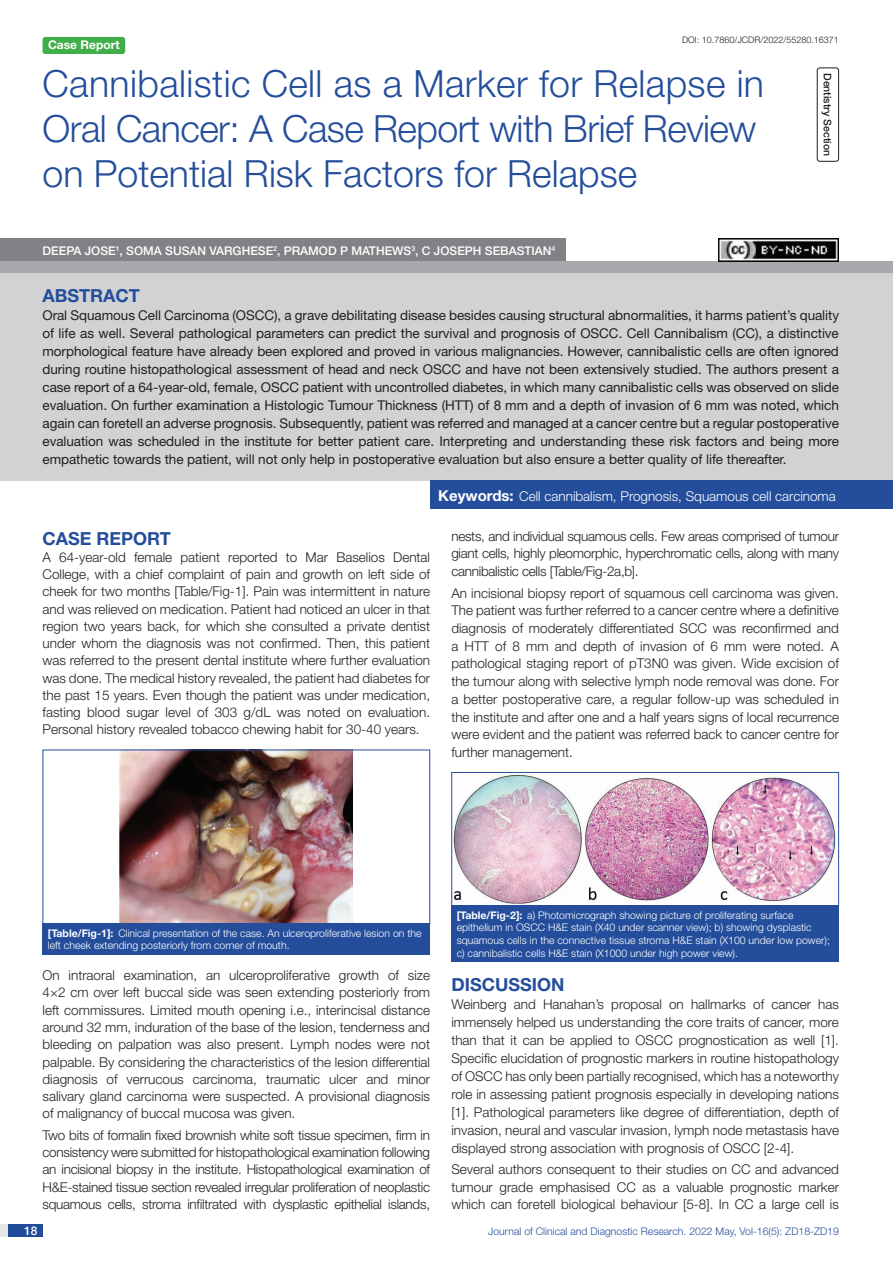
<style>
.page{position:relative;width:893px;height:1263px;background:#fff}
.page>*{position:absolute;margin:0;border:0;box-sizing:border-box;transform-origin:0 0}
.t1{font:300 37.5px/45px "Helvetica Neue";color:#244e9b}
.Heading{font:700 18px "Helvetica Neue";color:#244e9b}
.Abstract_head{font:700 18px "Helvetica Neue";color:#244e9b}
.Body_text{font:300 13.5px/17.2px "Helvetica Neue";color:#231f20;text-align:justify}
.Abstract_Text{font:13.5px/18px "Helvetica Neue";letter-spacing:-.005em;color:#231f20;text-align:justify}
.Key_words{font:300 13.5px "Helvetica Neue";color:#fff}
.Author{font:500 12px "Helvetica Neue";color:#fff}
.t2{font:700 12px "Helvetica Neue";color:#fff}
.TABLE_FIG{font:300 10.5px/12.6px "Helvetica Neue";color:#fff}
.t3{font:300 10.5px "Helvetica Neue";color:#244e9b}
.section{font:500 10.5px "Helvetica Neue";color:#231f20}
.DOI{font:300 9px "Helvetica Neue";color:#231f20}
.s1{font-weight:700;font-size:15px}
.s2{font-weight:700}
</style>
<div class="page">
<div style="left:0;top:1224px;width:43px;height:13px;background:#e6e7e9"></div>
<div style="left:8px;top:1224px;width:35px;height:13px;background:#214c99"></div>
<div style="left:43px;top:37px;width:82px;height:17px;background:#40ae49;border-radius:3px"></div>
<div style="left:817px;top:67px;width:22px;height:95px;border:1px solid #231f20;border-radius:3px"></div>
<div style="left:0;top:261px;width:893px;height:12px;background:#a8a9ad"></div>
<div style="left:0;top:238px;width:565px;height:23px;background:#808285"></div>
<div style="left:0;top:273px;width:893px;height:208px;background:#d1d2d4"></div>
<div style="left:430px;top:481px;width:463px;height:28px;background:#244e9b"></div>
<img style="left:453px;top:774px;width:383px;height:130px">
<div style="left:451px;top:772px;width:388px;height:134px;border:1px solid #244e9b"></div>
<div style="left:451px;top:905px;width:388px;height:57px;background:#244e9b"></div>
<img style="left:120px;top:752px;width:233px;height:170px">
<div style="left:43px;top:923px;width:387px;height:32px;background:#244e9b"></div>
<img style="left:719px;top:239px;width:120px;height:22px">
<p class="t2" style="left:48px;top:37px;width:73px">Case Report</p>
<p class="DOI" style="left:682px;top:35px;width:158px">DOI: 10.7860/JCDR/2022/55280.16371</p>
<p class="t1" style="left:43px;top:60px;width:723px">Cannibalistic Cell as a Marker for Relapse in<br>Oral Cancer: A Case Report with Brief Review on Potential Risk Factors for Relapse</p>
<p class="Author" style="left:43px;top:243px;width:514px">DEEPA JOSE<sup>1</sup>, SOMA SUSAN VARGHESE<sup>2</sup>, PRAMOD P MATHEWS<sup>3</sup>, C JOSEPH SEBASTIAN<sup>4</sup></p>
<p class="section" style="left:834px;top:73px;width:85px;rotate:90deg">DENTISTRY SECTION</p>
<p class="Abstract_head" style="left:43px;top:284px;width:99px">ABSTRACT</p>
<p class="Abstract_Text" style="left:43px;top:306px;width:798px">Oral Squamous Cell Carcinoma (OSCC), a grave debilitating disease besides causing structural abnormalities, it harms patient’s quality of life as well. Several pathological parameters can predict the survival and prognosis of OSCC. Cell Cannibalism (CC), a distinctive morphological feature have already been explored and proved in various malignancies. However, cannibalistic cells are often ignored during routine histopathological assessment of head and neck OSCC and have not been extensively studied. The authors present a case report of a 64-year-old, female, OSCC patient with uncontrolled diabetes, in which many cannibalistic cells was observed on slide evaluation. On further examination a Histologic Tumour Thickness (HTT) of 8 mm and a depth of invasion of 6 mm was noted, which again can foretell an adverse prognosis. Subsequently, patient was referred and managed at a cancer centre but a regular postoperative evaluation was scheduled in the institute for better patient care. Interpreting and understanding these risk factors and being more empathetic towards the patient, will not only help in postoperative evaluation but also ensure a better quality of life thereafter.</p>
<p class="Key_words" style="left:438px;top:488px;width:399px"><span class="s1">Keywords:</span> Cell cannibalism, Prognosis, Squamous cell carcinoma</p>
<p class="Heading" style="left:43px;top:527px;width:130px">CASE REPORT</p>
<p class="Body_text" style="left:43px;top:548px;width:389px">A 64-year-old female patient reported to Mar Baselios Dental College, with a chief complaint of pain and growth on left side of cheek for two months [Table/Fig-1]. Pain was intermittent in nature and was relieved on medication. Patient had noticed an ulcer in that region two years back, for which she consulted a private dentist under whom the diagnosis was not confirmed. Then, this patient was referred to the present dental institute where further evaluation was done. The medical history revealed, the patient had diabetes for the past 15 years. Even though the patient was under medication, fasting blood sugar level of 303 g/dL was noted on evaluation.<br>Personal history revealed tobacco chewing habit for 30-40 years.</p>
<p class="Body_text" style="left:451px;top:527px;width:389px">nests, and individual squamous cells. Few areas comprised of tumour giant cells, highly pleomorphic, hyperchromatic cells, along with many cannibalistic cells [Table/Fig-2a,b].</p>
<p class="Body_text" style="left:451px;top:584px;width:389px;line-height:17.7px">An incisional biopsy report of squamous cell carcinoma was given.<br>The patient was further referred to a cancer centre where a definitive diagnosis of moderately differentiated SCC was reconfirmed and a HTT of 8 mm and depth of invasion of 6 mm were noted. A pathological staging report of pT3N0 was given. Wide excision of the tumour along with selective lymph node removal was done. For a better postoperative care, a regular follow-up was scheduled in the institute and after one and a half years signs of local recurrence were evident and the patient was referred back to cancer centre for further management.</p>
<p class="TABLE_FIG" style="left:48px;top:926px;width:375px"><span class="s2">[Table/Fig-1]:</span> Clinical presentation of the case. An ulceroproliferative lesion on the left cheek extending posteriorly from corner of mouth.</p>
<p class="Body_text" style="left:43px;top:966px;width:389px">On intraoral examination, an ulceroproliferative growth of size 4×2 cm over left buccal side was seen extending posteriorly from left commissures. Limited mouth opening i.e., interincisal distance around 32 mm, induration of the base of the lesion, tenderness and bleeding on palpation was also present. Lymph nodes were not palpable. By considering the characteristics of the lesion differential diagnosis of verrucous carcinoma, traumatic ulcer and minor salivary gland carcinoma were suspected. A provisional diagnosis of malignancy of buccal mucosa was given.</p>
<p class="Body_text" style="left:43px;top:1126px;width:389px">Two bits of formalin fixed brownish white soft tissue specimen, firm in consistency were submitted for histopathological examination following an incisional biopsy in the institute. Histopathological examination of H&amp;E-stained tissue section revealed irregular proliferation of neoplastic squamous cells, stroma infiltrated with dysplastic epithelial islands,</p>
<p class="TABLE_FIG" style="left:457px;top:908px;width:375px"><span class="s2">[Table/Fig-2]:</span> a) Photomicrograph showing picture of proliferating surface epithelium in OSCC H&amp;E stain (X40 under scanner view); b) showing dysplastic squamous cells in the connective tissue stroma H&amp;E stain (X100 under low power); c) cannibalistic cells H&amp;E stain (X1000 under high power view).</p>
<p class="Heading" style="left:451px;top:973px;width:115px">DISCUSSION</p>
<p class="Body_text" style="left:451px;top:995px;width:389px;line-height:18px">Weinberg and Hanahan’s proposal on hallmarks of cancer has immensely helped us understanding the core traits of cancer, more than that it can be applied to OSCC prognostication as well [1].<br>Specific elucidation of prognostic markers in routine histopathology of OSCC has only been partially recognised, which has a noteworthy role in assessing patient prognosis especially in developing nations [1]. Pathological parameters like degree of differentiation, depth of invasion, neural and vascular invasion, lymph node metastasis have displayed strong association with prognosis of OSCC [2-4].</p>
<p class="Body_text" style="left:451px;top:1160px;width:389px">Several authors consequent to their studies on CC and advanced tumour grade emphasised CC as a valuable prognostic marker which can foretell biological behaviour [5-8]. In CC a large cell is</p>
<p class="Author" style="left:24px;top:1223px;width:15px">18</p>
<p class="t3" style="left:488px;top:1225px;width:352px">Journal of Clinical and Diagnostic Research. 2022 May, Vol-16(5): ZD18-ZD19</p>
</div>
